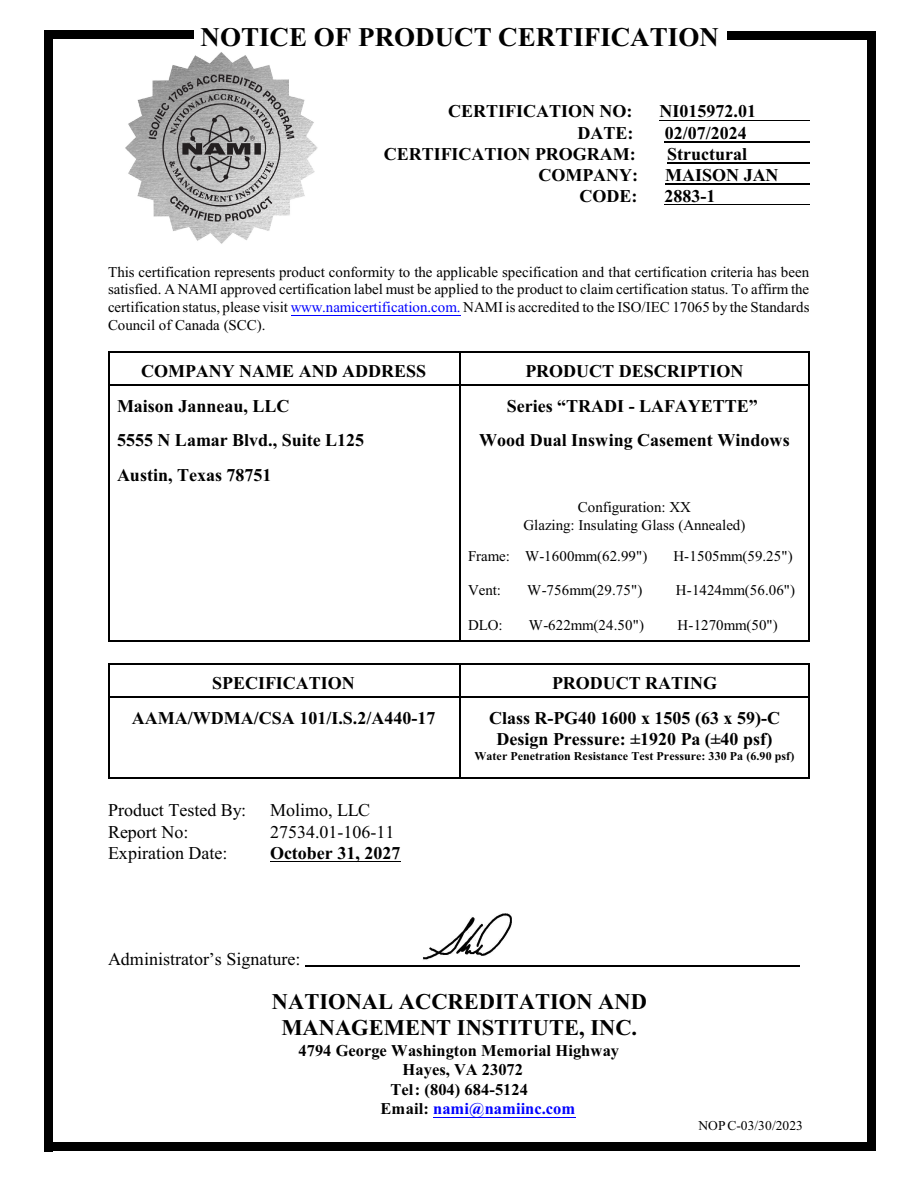
<style>
.page{position:relative;width:918px;height:1188px;background:#fff}
.page>*{position:absolute;margin:0;border:0;box-sizing:border-box;transform-origin:0 0}
.t1{font:700 27px "Times New Roman";color:#000}
.t2{font:700 22.5px/26.2px "Times New Roman";color:#000;text-align:center}
.t3{font:700 18px/21.3px "Times New Roman";color:#000;text-align:center}
.t4{font:18px "Times New Roman";color:#000}
.t5{font:700 16.5px "Times New Roman";color:#000}
.t6{font:700 16.5px "Times New Roman";color:#00f}
.t7{font:15px/17.7px "Times New Roman";color:#000;text-align:justify}
.t8{font:13.5px "Times New Roman";letter-spacing:.005em;color:#000}
.t9{font:700 12px "Times New Roman";letter-spacing:.005em;color:#000}
.s1{color:#00f}
.s2{color:#000}
</style>
<div class="page">
<hr style="left:108px;top:351px;width:351px;height:1px;background:#000">
<hr style="left:108px;top:353px;width:1px;height:33px;background:#000">
<hr style="left:108px;top:384px;width:351px;height:2px;background:#000">
<hr style="left:809px;top:351px;width:1px;height:35px;background:#000">
<hr style="left:459px;top:351px;width:351px;height:1px;background:#000">
<hr style="left:459px;top:353px;width:1px;height:33px;background:#000">
<hr style="left:459px;top:384px;width:349px;height:2px;background:#000">
<hr style="left:108px;top:386px;width:1px;height:34px;background:#000">
<hr style="left:809px;top:386px;width:1px;height:34px;background:#000">
<hr style="left:459px;top:386px;width:1px;height:34px;background:#000">
<hr style="left:108px;top:420px;width:1px;height:35px;background:#000">
<hr style="left:809px;top:420px;width:1px;height:35px;background:#000">
<hr style="left:459px;top:420px;width:1px;height:35px;background:#000">
<hr style="left:108px;top:455px;width:1px;height:34px;background:#000">
<hr style="left:809px;top:455px;width:1px;height:34px;background:#000">
<hr style="left:459px;top:455px;width:1px;height:34px;background:#000">
<hr style="left:108px;top:489px;width:1px;height:49px;background:#000">
<hr style="left:809px;top:489px;width:1px;height:49px;background:#000">
<hr style="left:459px;top:489px;width:1px;height:49px;background:#000">
<hr style="left:108px;top:538px;width:1px;height:34px;background:#000">
<hr style="left:809px;top:538px;width:1px;height:34px;background:#000">
<hr style="left:459px;top:538px;width:1px;height:34px;background:#000">
<hr style="left:108px;top:573px;width:1px;height:34px;background:#000">
<hr style="left:809px;top:573px;width:1px;height:34px;background:#000">
<hr style="left:459px;top:573px;width:1px;height:34px;background:#000">
<hr style="left:108px;top:640px;width:351px;height:2px;background:#000">
<hr style="left:108px;top:607px;width:1px;height:33px;background:#000">
<hr style="left:809px;top:607px;width:1px;height:35px;background:#000">
<hr style="left:459px;top:640px;width:351px;height:2px;background:#000">
<hr style="left:459px;top:607px;width:1px;height:33px;background:#000">
<hr style="left:108px;top:663px;width:351px;height:1px;background:#000">
<hr style="left:108px;top:664px;width:1px;height:33px;background:#000">
<hr style="left:108px;top:696px;width:351px;height:1px;background:#000">
<hr style="left:809px;top:663px;width:1px;height:34px;background:#000">
<hr style="left:459px;top:663px;width:351px;height:1px;background:#000">
<hr style="left:459px;top:664px;width:1px;height:33px;background:#000">
<hr style="left:459px;top:696px;width:349px;height:1px;background:#000">
<hr style="left:108px;top:777px;width:351px;height:1px;background:#000">
<hr style="left:108px;top:698px;width:1px;height:79px;background:#000">
<hr style="left:809px;top:698px;width:1px;height:80px;background:#000">
<hr style="left:459px;top:777px;width:351px;height:1px;background:#000">
<hr style="left:459px;top:698px;width:1px;height:79px;background:#000">
<img style="left:125px;top:52px;width:193px;height:192px">
<hr style="left:660px;top:120px;width:150px;height:1px;background:#000">
<hr style="left:665px;top:141px;width:145px;height:1px;background:#000">
<hr style="left:667px;top:163px;width:143px;height:1px;background:#000">
<hr style="left:665px;top:184px;width:145px;height:1px;background:#000">
<hr style="left:665px;top:205px;width:145px;height:1px;background:#000">
<hr style="left:291px;top:315px;width:170px;height:1px;background:#00f">
<hr style="left:270px;top:861px;width:130px;height:1px;background:#000">
<hr style="left:433px;top:1117px;width:143px;height:1px;background:#00f">
<div style="left:867px;top:32px;width:8px;height:1119px;background:#000"></div>
<div style="left:728px;top:32px;width:147px;height:8px;background:#000"></div>
<div style="left:44px;top:31px;width:9px;height:1120px;background:#000"></div>
<div style="left:44px;top:30px;width:150px;height:9px;background:#000"></div>
<hr style="left:305px;top:965px;width:495px;height:2px;background:#000">
<div style="left:44px;top:1142px;width:831px;height:9px;background:#000"></div>
<img style="left:423px;top:914px;width:89px;height:46px">
<h1 class="t1" style="left:201px;top:28px;width:520px">NOTICE OF PRODUCT CERTIFICATION</h1>
<p class="t3" style="left:448px;top:103px;width:186px">CERTIFICATION NO:</p>
<p class="t3" style="left:660px;top:103px;width:98px">NI015972.01</p>
<p class="t3" style="left:577px;top:124px;width:57px">DATE:</p>
<p class="t3" style="left:665px;top:124px;width:84px">02/07/2024</p>
<p class="t3" style="left:384px;top:145px;width:254px">CERTIFICATION PROGRAM:</p>
<p class="t3" style="left:667px;top:145px;width:81px">Structural</p>
<p class="t3" style="left:539px;top:166px;width:101px">COMPANY:</p>
<p class="t3" style="left:665px;top:166px;width:115px">MAISON JAN</p>
<p class="t3" style="left:580px;top:188px;width:59px">CODE:</p>
<p class="t3" style="left:665px;top:188px;width:52px">2883-1</p>
<p class="t7" style="left:108px;top:264px;width:703px">This certification represents product conformity to the applicable specification and that certification criteria has been satisfied. A NAMI approved certification label must be applied to the product to claim certification status. To affirm the certification status, please visit <span class="s1">www.namicertification.com.</span> NAMI is accredited to the ISO/IEC 17065 by the Standards Council of Canada (SCC).</p>
<p class="t3" style="left:141px;top:362px;width:287px">COMPANY NAME AND ADDRESS</p>
<p class="t3" style="left:525px;top:362px;width:220px">PRODUCT DESCRIPTION</p>
<p class="t3" style="left:117px;top:397px;width:174px">Maison Janneau, LLC</p>
<p class="t3" style="left:507px;top:397px;width:253px">Series “TRADI - LAFAYETTE”</p>
<p class="t3" style="left:117px;top:432px;width:249px">5555 N Lamar Blvd., Suite L125</p>
<p class="t3" style="left:479px;top:432px;width:312px">Wood Dual Inswing Casement Windows</p>
<p class="t3" style="left:117px;top:466px;width:156px">Austin, Texas 78751</p>
<p class="t7" style="left:523px;top:500px;width:224px;text-align:center">Configuration: XX<br>Glazing: Insulating Glass (Annealed)</p>
<p class="t7" style="left:468px;top:548px;width:181px">Frame: W-1600mm(62.99")</p>
<p class="t7" style="left:674px;top:548px;width:121px">H-1505mm(59.25")</p>
<p class="t7" style="left:468px;top:583px;width:35px">Vent:</p>
<p class="t7" style="left:527px;top:583px;width:117px">W-756mm(29.75")</p>
<p class="t7" style="left:676px;top:583px;width:121px">H-1424mm(56.06")</p>
<p class="t7" style="left:468px;top:618px;width:36px">DLO:</p>
<p class="t7" style="left:529px;top:618px;width:117px">W-622mm(24.50")</p>
<p class="t7" style="left:678px;top:618px;width:102px">H-1270mm(50")</p>
<p class="t3" style="left:212px;top:674px;width:144px">SPECIFICATION</p>
<p class="t3" style="left:552px;top:674px;width:167px">PRODUCT RATING</p>
<p class="t3" style="left:132px;top:709px;width:305px">AAMA/WDMA/CSA 101/I.S.2/A440-17</p>
<p class="t3" style="left:489px;top:709px;width:293px">Class R-PG40 1600 x 1505 (63 x 59)-C<br>Design Pressure: ±1920 Pa (±40 psf)</p>
<p class="t9" style="left:475px;top:752px;width:321px">Water Penetration Resistance Test Pressure: 330 Pa (6.90 psf)</p>
<p class="t4" style="left:108px;top:804px;width:140px">Product Tested By:</p>
<p class="t4" style="left:270px;top:804px;width:102px">Molimo, LLC</p>
<p class="t4" style="left:108px;top:825px;width:82px">Report No:</p>
<p class="t4" style="left:270px;top:825px;width:126px">27534.01-106-11</p>
<p class="t4" style="left:108px;top:847px;width:121px">Expiration Date:</p>
<p class="t3" style="left:270px;top:844px;width:132px">October 31, 2027</p>
<p class="t4" style="left:108px;top:953px;width:194px">Administrator’s Signature:</p>
<h2 class="t2" style="left:272px;top:990px;width:376px">NATIONAL ACCREDITATION AND<br>MANAGEMENT INSTITUTE, INC.</h2>
<p class="t5" style="left:299px;top:1045px;width:322px">4794 George Washington Memorial Highway</p>
<p class="t5" style="left:403px;top:1064px;width:122px">Hayes, VA 23072</p>
<p class="t5" style="left:391px;top:1083px;width:139px">Tel: (804) 684-5124</p>
<p class="t6" style="left:380px;top:1103px;width:196px"><span class="s2">Email:</span> nami@namiinc.com</p>
<p class="t8" style="left:699px;top:1121px;width:106px">NOPC-03/30/2023</p>
</div>
